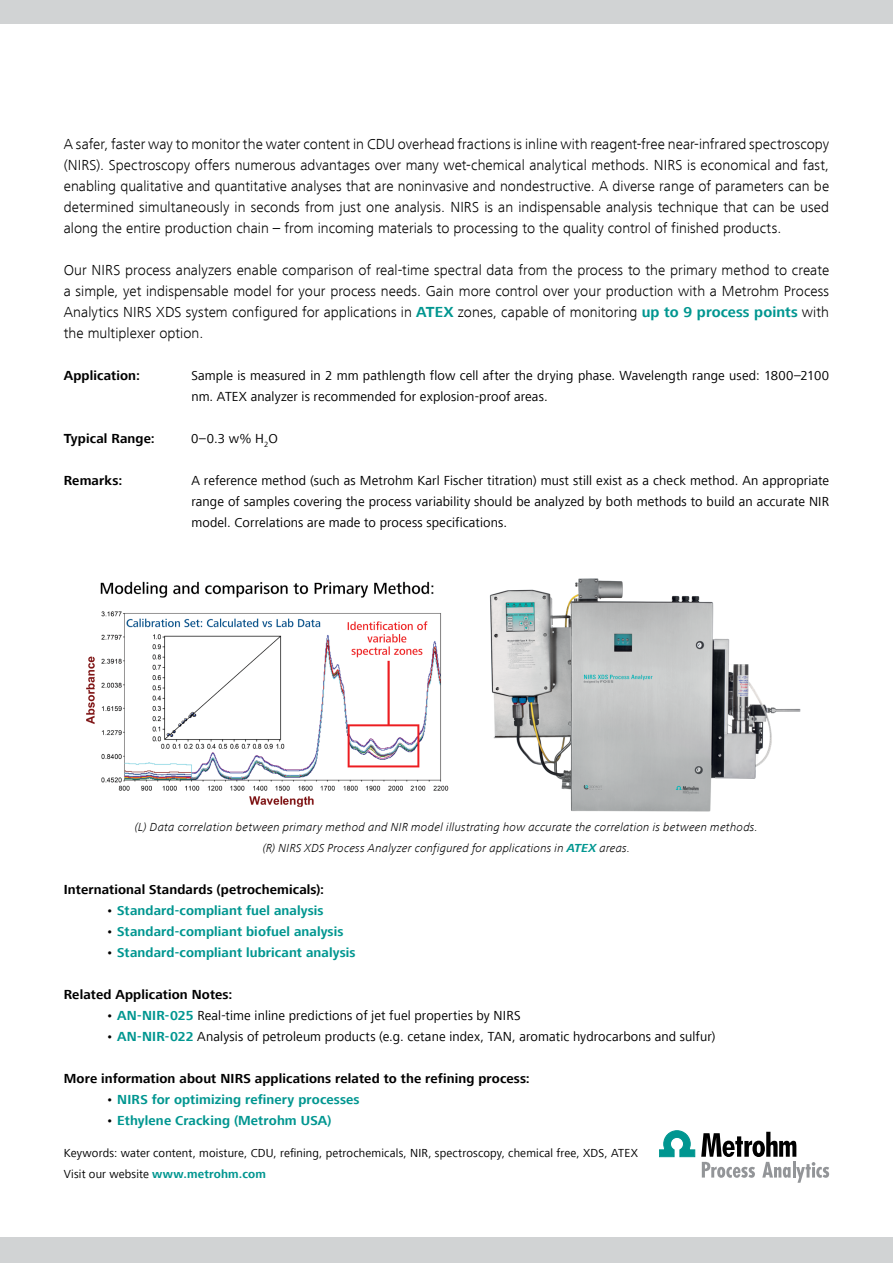
<style>
.page{position:relative;width:893px;height:1263px;background:#fff}
.page>*{position:absolute;margin:0;border:0;box-sizing:border-box;transform-origin:0 0}
.t1{font:300 15px/21px "Frutiger Next LT";letter-spacing:.005em;color:#000;text-align:justify}
.t2{font:13.5px/21px "Frutiger Next LT";letter-spacing:.01em;color:#000}
.t3{font:700 13.5px "Frutiger Next LT";letter-spacing:.01em;color:#009690}
.t4{font:700 13.5px "Frutiger Next LT";letter-spacing:.01em;color:#000}
.t5{font:italic 300 12px/21px "Frutiger Next LT";letter-spacing:.015em;color:#000;text-align:center}
.t6{font:12px/21px "Frutiger Next LT";letter-spacing:.015em;color:#000}
.s1{font-weight:700;color:#009690}
.s2{font-weight:400;color:#000}
</style>
<div class="page">
<img style="left:489px;top:578px;width:312px;height:234px">
<img style="left:86px;top:581px;width:363px;height:226px">
<div style="left:0;top:1237px;width:893px;height:26px;background:#d1d3d4"></div>
<div style="left:0;top:0;width:893px;height:24px;background:#d1d3d4"></div>
<svg style="left:659px;top:1131px;width:36px;height:26px"></svg>
<svg style="left:701px;top:1132px;width:128px;height:51px"></svg>
<p class="t1" style="left:64px;top:133px;width:767px">A safer, faster way to monitor the water content in CDU overhead fractions is inline with reagent-free near-infrared spectroscopy (NIRS). Spectroscopy offers numerous advantages over many wet-chemical analytical methods. NIRS is economical and fast, enabling qualitative and quantitative analyses that are noninvasive and nondestructive. A diverse range of parameters can be determined simultaneously in seconds from just one analysis. NIRS is an indispensable analysis technique that can be used along the entire production chain – from incoming materials to processing to the quality control of finished products.</p>
<p class="t1" style="left:64px;top:259px;width:767px">Our NIRS process analyzers enable comparison of real-time spectral data from the process to the primary method to create a simple, yet indispensable model for your process needs. Gain more control over your production with a Metrohm Process Analytics NIRS XDS system configured for applications in <span class="s1">ATEX</span> zones, capable of monitoring <span class="s1">up to 9 process points</span> with the multiplexer option.</p>
<p class="t4" style="left:64px;top:368px;width:78px">Application:</p>
<p class="t2" style="left:191px;top:365px;width:639px">Sample is measured in 2 mm pathlength flow cell after the drying phase. Wavelength range used: 1800–2100 nm. ATEX analyzer is recommended for explosion-proof areas.</p>
<p class="t4" style="left:64px;top:431px;width:93px">Typical Range:</p>
<p class="t2" style="left:191px;top:428px;width:88px">0–0.3 w% H<sub>2</sub>O</p>
<p class="t4" style="left:64px;top:473px;width:60px">Remarks:</p>
<p class="t2" style="left:191px;top:470px;width:639px;text-align:justify">A reference method (such as Metrohm Karl Fischer titration) must still exist as a check method. An appropriate range of samples covering the process variability should be analyzed by both methods to build an accurate NIR model. Correlations are made to process specifications.</p>
<p class="t5" style="left:135px;top:817px;width:624px">(L) Data correlation between primary method and NIR model illustrating how accurate the correlation is between methods. (R) NIRS XDS Process Analyzer configured for applications in <span class="s1">ATEX</span> areas.</p>
<p class="t4" style="left:64px;top:882px;width:262px">International Standards (petrochemicals):</p>
<p class="t3" style="left:106px;top:903px;width:219px"><span class="s2">•</span> Standard-compliant fuel analysis</p>
<p class="t3" style="left:106px;top:924px;width:239px"><span class="s2">•</span> Standard-compliant biofuel analysis</p>
<p class="t3" style="left:106px;top:945px;width:251px"><span class="s2">•</span> Standard-compliant lubricant analysis</p>
<p class="t4" style="left:64px;top:987px;width:170px">Related Application Notes:</p>
<p class="t2" style="left:106px;top:1005px;width:416px">• <span class="s1">AN-NIR-025</span> Real-time inline predictions of jet fuel properties by NIRS</p>
<p class="t2" style="left:106px;top:1026px;width:611px">• <span class="s1">AN-NIR-022</span> Analysis of petroleum products (e.g. cetane index, TAN, aromatic hydrocarbons and sulfur)</p>
<p class="t4" style="left:64px;top:1071px;width:468px">More information about NIRS applications related to the refining process:</p>
<p class="t3" style="left:106px;top:1092px;width:255px"><span class="s2">•</span> NIRS for optimizing refinery processes</p>
<p class="t3" style="left:106px;top:1113px;width:227px"><span class="s2">•</span> Ethylene Cracking (Metrohm USA)</p>
<p class="t6" style="left:64px;top:1142px;width:576px">Keywords: water content, moisture, CDU, refining, petrochemicals, NIR, spectroscopy, chemical free, XDS, ATEX<br>Visit our website <span class="s1">www.metrohm.com</span></p>
</div>
